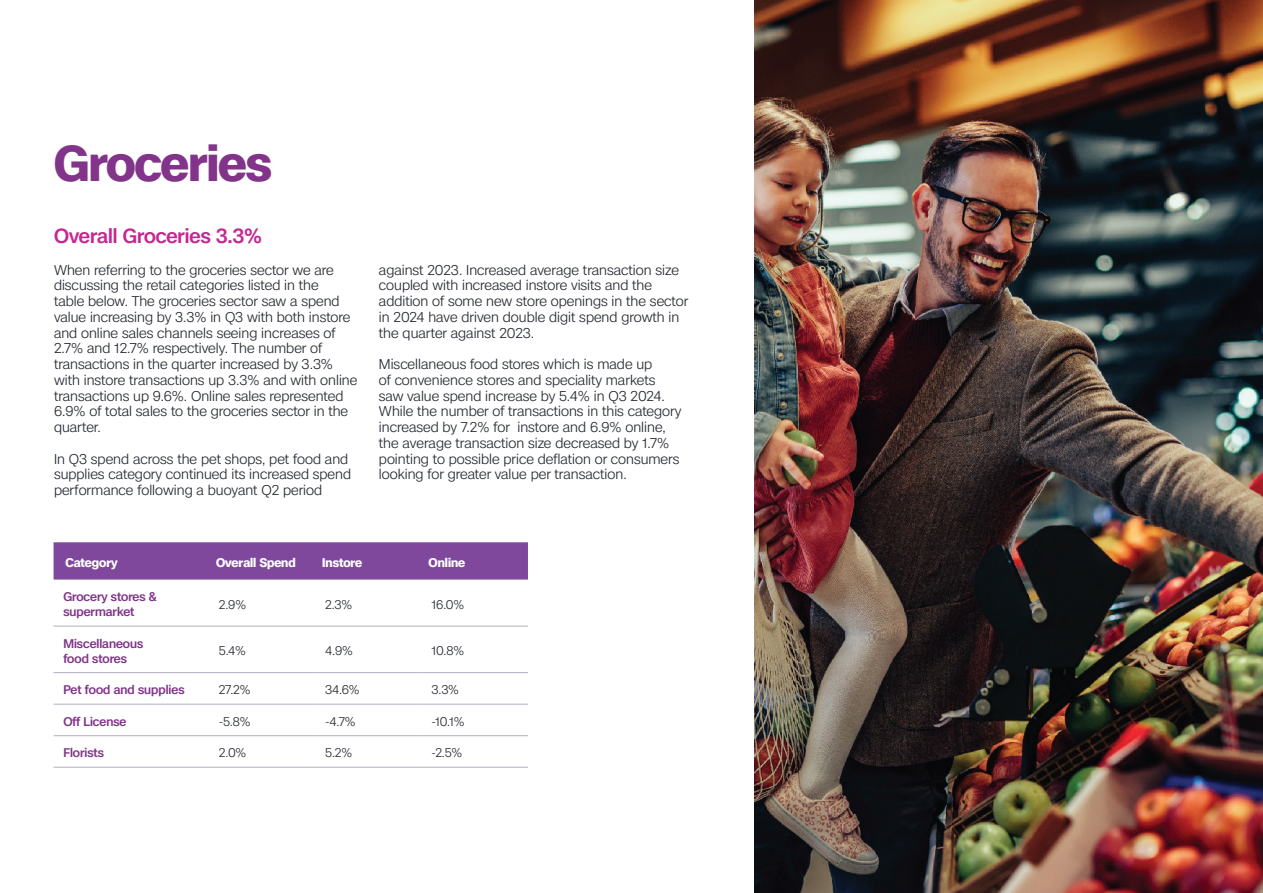
<style>
.page{position:relative;width:1263px;height:893px;background:#fff}
.page>*{position:absolute;margin:0;border:0;box-sizing:border-box;transform-origin:0 0}
.t1{font:700 48px "AIB Case";letter-spacing:-.01em;color:#813489}
.t2{font:500 19.5px "AIB Case";color:#c52691}
.t3{font:300 13.5px/15.8px "AIB Case";color:#252831}
.t4{font:500 12px/15px "AIB Case";color:#813489}
.t5{font:300 12px "AIB Case";letter-spacing:-.01em;color:#252831}
.t6{font:700 12px "AIB Case";color:#fff}
</style>
<div class="page">
<img style="left:754px;top:0;width:509px;height:893px">
<div style="left:54px;top:542px;width:474px;height:38px;background:#80489c"></div>
<hr style="left:54px;top:626px;width:155px;height:1px;background:#b0aec3">
<hr style="left:209px;top:626px;width:106px;height:1px;background:#b0aec3">
<hr style="left:315px;top:626px;width:107px;height:1px;background:#b0aec3">
<hr style="left:422px;top:626px;width:106px;height:1px;background:#b0aec3">
<hr style="left:54px;top:672px;width:155px;height:1px;background:#b0aec3">
<hr style="left:209px;top:672px;width:106px;height:1px;background:#b0aec3">
<hr style="left:315px;top:672px;width:107px;height:1px;background:#b0aec3">
<hr style="left:422px;top:672px;width:106px;height:1px;background:#b0aec3">
<hr style="left:54px;top:704px;width:155px;height:1px;background:#b0aec3">
<hr style="left:209px;top:704px;width:106px;height:1px;background:#b0aec3">
<hr style="left:315px;top:704px;width:107px;height:1px;background:#b0aec3">
<hr style="left:422px;top:704px;width:106px;height:1px;background:#b0aec3">
<hr style="left:54px;top:735px;width:155px;height:1px;background:#b0aec3">
<hr style="left:209px;top:735px;width:106px;height:1px;background:#b0aec3">
<hr style="left:315px;top:735px;width:107px;height:1px;background:#b0aec3">
<hr style="left:422px;top:735px;width:106px;height:1px;background:#b0aec3">
<hr style="left:54px;top:767px;width:155px;height:1px;background:#b0aec3">
<hr style="left:209px;top:767px;width:106px;height:1px;background:#b0aec3">
<hr style="left:315px;top:767px;width:107px;height:1px;background:#b0aec3">
<hr style="left:422px;top:767px;width:106px;height:1px;background:#b0aec3">
<h1 class="t1" style="left:54px;top:126px;width:219px">Groceries</h1>
<h2 class="t2" style="left:54px;top:221px;width:210px">Overall Groceries 3.3%</h2>
<p class="t3" style="left:54px;top:261px;width:305px">When referring to the groceries sector we are discussing the retail categories listed in the<br>table below. The groceries sector saw a spend value increasing by 3.3% in Q3 with both instore and online sales channels seeing increases of 2.7% and 12.7% respectively. The number of transactions in the quarter increased by 3.3% with instore transactions up 3.3% and with online transactions up 9.6%. Online sales represented 6.9% of total sales to the groceries sector in the quarter.</p>
<p class="t3" style="left:54px;top:450px;width:299px">In Q3 spend across the pet shops, pet food and supplies category continued its increased spend performance following a buoyant Q2 period</p>
<p class="t3" style="left:379px;top:261px;width:311px">against 2023. Increased average transaction size coupled with increased instore visits and the addition of some new store openings in the sector in 2024 have driven double digit spend growth in the quarter against 2023.</p>
<p class="t3" style="left:379px;top:356px;width:304px">Miscellaneous food stores which is made up<br>of convenience stores and speciality markets saw value spend increase by 5.4% in Q3 2024.<br>While the number of transactions in this category increased by 7.2% for instore and 6.9% online, the average transaction size decreased by 1.7% pointing to possible price deflation or consumers looking for greater value per transaction.</p>
<p class="t6" style="left:65px;top:553px;width:54px">Category</p>
<p class="t6" style="left:216px;top:553px;width:81px">Overall Spend</p>
<p class="t6" style="left:322px;top:553px;width:41px">Instore</p>
<p class="t6" style="left:429px;top:553px;width:38px">Online</p>
<p class="t4" style="left:63px;top:589px;width:95px">Grocery stores &amp; supermarket</p>
<p class="t5" style="left:219px;top:595px;width:29px">2.9%</p>
<p class="t5" style="left:325px;top:595px;width:29px">2.3%</p>
<p class="t5" style="left:431px;top:595px;width:34px">16.0%</p>
<p class="t4" style="left:63px;top:635px;width:81px">Miscellaneous food stores</p>
<p class="t5" style="left:219px;top:642px;width:29px">5.4%</p>
<p class="t5" style="left:325px;top:642px;width:29px">4.9%</p>
<p class="t5" style="left:431px;top:642px;width:34px">10.8%</p>
<p class="t4" style="left:63px;top:682px;width:123px">Pet food and supplies</p>
<p class="t5" style="left:219px;top:681px;width:33px">27.2%</p>
<p class="t5" style="left:325px;top:681px;width:36px">34.6%</p>
<p class="t5" style="left:431px;top:681px;width:29px">3.3%</p>
<p class="t4" style="left:63px;top:714px;width:65px">Off License</p>
<p class="t5" style="left:219px;top:712px;width:33px">-5.8%</p>
<p class="t5" style="left:325px;top:712px;width:32px">-4.7%</p>
<p class="t5" style="left:431px;top:712px;width:35px">-10.1%</p>
<p class="t4" style="left:63px;top:745px;width:42px">Florists</p>
<p class="t5" style="left:219px;top:744px;width:29px">2.0%</p>
<p class="t5" style="left:325px;top:744px;width:28px">5.2%</p>
<p class="t5" style="left:431px;top:744px;width:32px">-2.5%</p>
</div>
